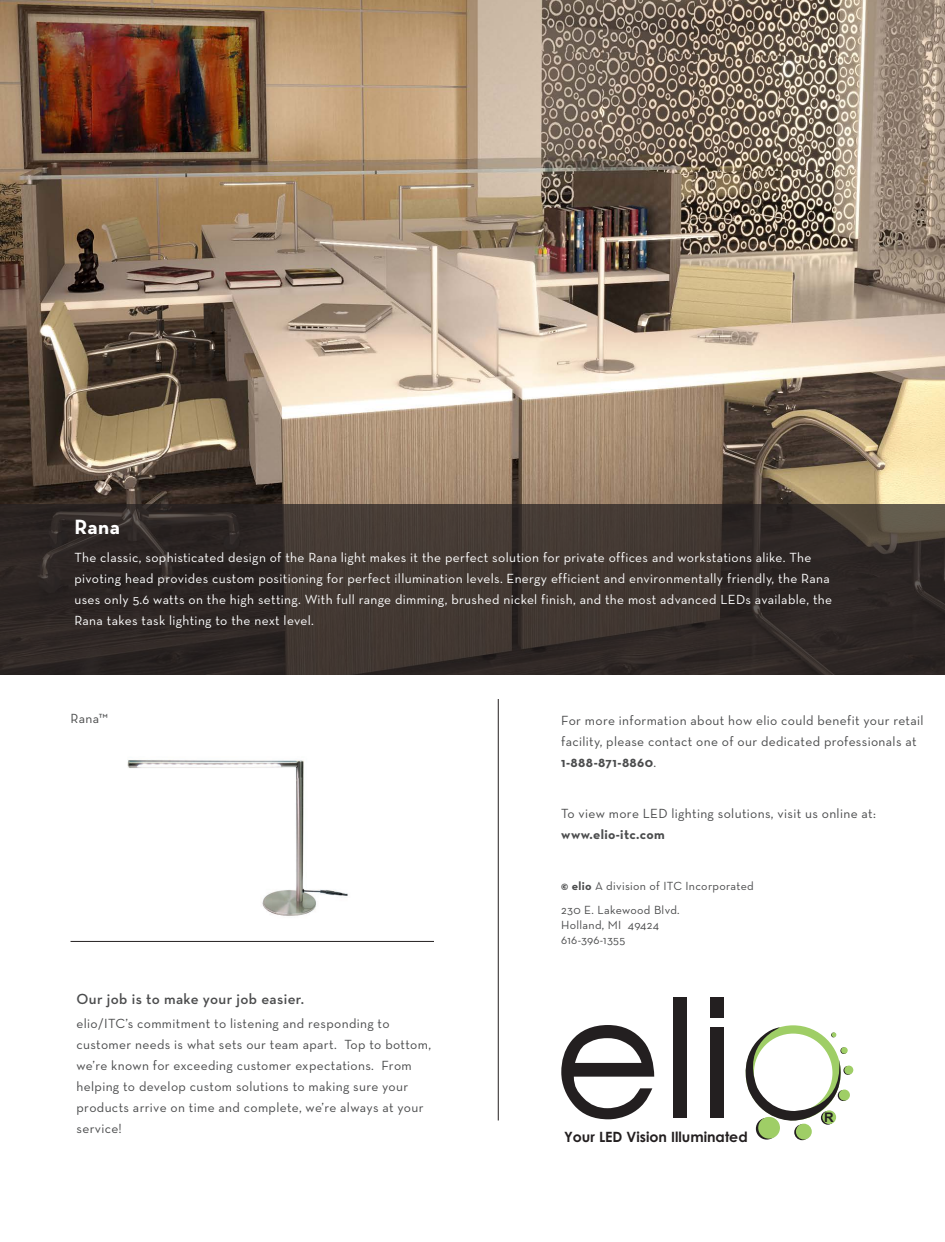
<style>
.page{position:relative;width:945px;height:1242px;background:#fff}
.page>*{position:absolute;margin:0;border:0;box-sizing:border-box;transform-origin:0 0}
.t1{font:700 21px "Neutraface Text";color:#fff}
.t2{font:600 15px "Neutraface Text";letter-spacing:.025em;color:#4b4c4d}
.t3{font:700 14.25px "Century Gothic";color:#231f20}
.t4{font:13.5px/21px "Neutraface Text";letter-spacing:.025em;color:#4b4c4d}
.t5{font:13.5px/21px "Neutraface Text";letter-spacing:.025em;color:#fff}
.t6{font:700 13.5px "Neutraface Text";letter-spacing:.025em;color:#4b4c4d}
.t7{font:700 13.2px "Arial";color:#231f20}
.t8{font:12px "Neutraface Text";letter-spacing:.025em;color:#4b4c4d}
.s1{font-weight:700}
</style>
<div class="page">
<svg style="left:561px;top:1025px;width:93px;height:94px"></svg>
<div style="left:673px;top:997px;width:13px;height:120px;background:#231f20"></div>
<div style="left:710px;top:1027px;width:13px;height:90px;background:#231f20"></div>
<div style="left:710px;top:997px;width:13px;height:21px;background:#231f20"></div>
<svg style="left:755px;top:1118px;width:22px;height:22px"></svg>
<div style="left:758px;top:1117px;width:22px;height:22px;background:#9fce66;border-radius:50%"></div>
<svg style="left:794px;top:1124px;width:16px;height:16px"></svg>
<div style="left:796px;top:1124px;width:15px;height:16px;background:#9fce66;border-radius:50%"></div>
<svg style="left:820px;top:1111px;width:14px;height:14px"></svg>
<div style="left:822px;top:1110px;width:14px;height:14px;background:#9fce66;border-radius:50%"></div>
<div style="left:838px;top:1090px;width:11px;height:11px;background:#9fce66;border-radius:50%"></div>
<div style="left:844px;top:1066px;width:9px;height:8px;background:#9fce66;border-radius:50%"></div>
<div style="left:841px;top:1047px;width:6px;height:7px;background:#9fce66;border-radius:50%"></div>
<svg style="left:745px;top:1027px;width:101px;height:94px"></svg>
<img style="left:1px;top:0;width:943px;height:504px">
<hr style="left:498px;top:699px;width:1px;height:421px;background:#231f20">
<svg style="left:0;top:504px;width:944px;height:171px;background:#362e2a"></svg>
<hr style="left:70px;top:941px;width:364px;height:1px;background:#231f20">
<img style="left:127px;top:760px;width:221px;height:156px">
<p class="t1" style="left:74px;top:513px;width:47px">Rana</p>
<p class="t5" style="left:74px;top:547px;width:759px">The classic, sophisticated design of the Rana light makes it the perfect solution for private offices and workstations alike. The pivoting head provides custom positioning for perfect illumination levels. Energy efficient and environmentally friendly, the Rana uses only 5.6 watts on the high setting. With full range dimming, brushed nickel finish, and the most advanced LEDs available, the Rana takes task lighting to the next level.</p>
<p class="t4" style="left:70px;top:708px;width:39px">Rana™</p>
<p class="t2" style="left:76px;top:989px;width:229px">Our job is to make your job easier.</p>
<p class="t4" style="left:76px;top:1013px;width:356px">elio/ITC’s commitment to listening and responding to customer needs is what sets our team apart. Top to bottom, we’re known for exceeding customer expectations. From helping to develop custom solutions to making sure your products arrive on time and complete, we’re always at your service!</p>
<p class="t4" style="left:561px;top:709px;width:364px">For more information about how elio could benefit your retail facility, please contact one of our dedicated professionals at<br><span class="s1">1-888-871-8860</span>.</p>
<p class="t4" style="left:561px;top:802px;width:316px">To view more LED lighting solutions, visit us online at:</p>
<p class="t6" style="left:561px;top:825px;width:105px">www.elio-itc.com</p>
<p class="t8" style="left:561px;top:878px;width:194px"><span class="s1">© elio</span> A division of ITC Incorporated</p>
<p class="t8" style="left:561px;top:902px;width:120px">230 E. Lakewood Blvd.</p>
<p class="t8" style="left:561px;top:917px;width:99px">Holland, MI 49424</p>
<p class="t8" style="left:561px;top:932px;width:65px">616-396-1355</p>
<p class="t3" style="left:564px;top:1126px;width:185px">Your LED Vision Illuminated</p>
<p class="t7" style="left:824px;top:1108px;width:11px">R</p>
</div>
